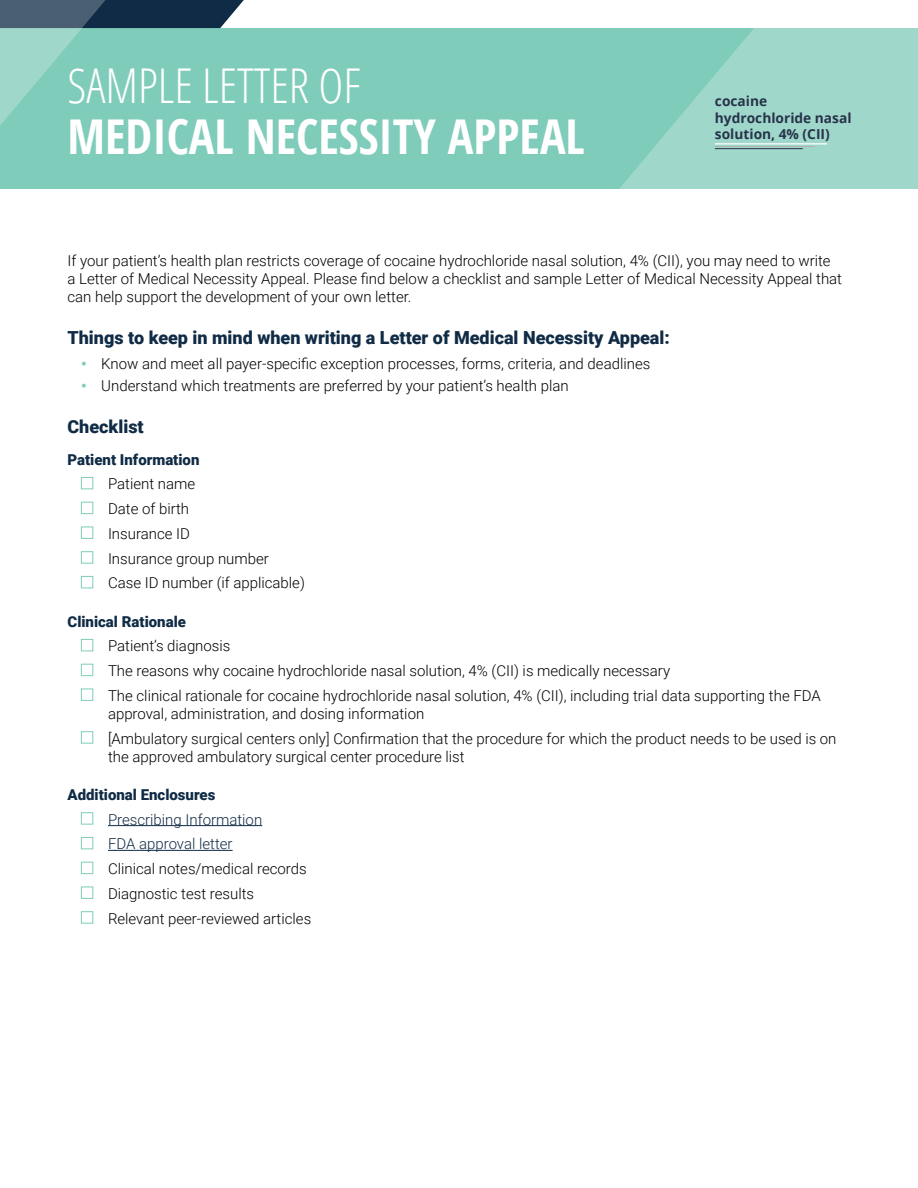
<style>
.page{position:relative;width:918px;height:1188px;background:#fff}
.page>*{position:absolute;margin:0;border:0;box-sizing:border-box;transform-origin:0 0}
.t1{font:700 condensed 48px "Open Sans";color:#fff}
.t2{font:300 condensed 48px "Open Sans";color:#fff}
.t3{font:900 18px "Roboto";color:#102b45}
.t4{font:300 15px/24.8px "Roboto";color:#000}
.t5{font:900 15px "Roboto";color:#102b45}
.t6{font:300 15px/24.8px "Roboto";color:#102b45}
.t7{font:700 13.8px/16.5px "Open Sans";color:#28334a}
.s1{font-weight:900;color:#80ccba}
</style>
<div class="page">
<hr style="left:108px;top:825px;width:154px;height:1px;background:#102b45">
<hr style="left:108px;top:850px;width:125px;height:1px;background:#102b45">
<div style="left:81px;top:477px;width:12px;height:12px;border:1px solid #80ccba"></div>
<div style="left:81px;top:502px;width:12px;height:12px;border:1px solid #80ccba"></div>
<div style="left:81px;top:527px;width:12px;height:12px;border:1px solid #80ccba"></div>
<div style="left:81px;top:551px;width:12px;height:13px;border:1px solid #80ccba"></div>
<div style="left:81px;top:576px;width:12px;height:12px;border:1px solid #80ccba"></div>
<div style="left:81px;top:639px;width:12px;height:12px;border:1px solid #80ccba"></div>
<div style="left:81px;top:664px;width:12px;height:12px;border:1px solid #80ccba"></div>
<div style="left:81px;top:689px;width:12px;height:12px;border:1px solid #80ccba"></div>
<div style="left:81px;top:731px;width:12px;height:13px;border:1px solid #80ccba"></div>
<div style="left:81px;top:812px;width:12px;height:13px;border:1px solid #80ccba"></div>
<div style="left:81px;top:837px;width:12px;height:12px;border:1px solid #80ccba"></div>
<div style="left:81px;top:862px;width:12px;height:12px;border:1px solid #80ccba"></div>
<div style="left:81px;top:887px;width:12px;height:12px;border:1px solid #80ccba"></div>
<div style="left:81px;top:911px;width:12px;height:13px;border:1px solid #80ccba"></div>
<div style="left:0;top:28px;width:918px;height:161px;background:#80ccba"></div>
<svg style="left:0;top:0;width:244px;height:125px"></svg>
<svg style="left:619px;top:28px;width:299px;height:161px;fill:#9fd8cb"></svg>
<hr style="left:715px;top:146px;width:100px;height:1px;background:#b1b1b1">
<hr style="left:715px;top:148px;width:88px;height:1px;background:#28334a">
<hr style="left:715px;top:143px;width:112px;height:1px;background:#fff">
<h1 class="t2" style="left:68px;top:53px;width:294px">SAMPLE LETTER OF</h1>
<h1 class="t1" style="left:68px;top:103px;width:519px">MEDICAL NECESSITY APPEAL</h1>
<p class="t7" style="left:715px;top:93px;width:138px">cocaine hydrochloride nasal solution, 4% (CII)</p>
<p class="t4" style="left:68px;top:251px;width:776px;line-height:18px">If your patient’s health plan restricts coverage of cocaine hydrochloride nasal solution, 4% (CII), you may need to write a Letter of Medical Necessity Appeal. Please find below a checklist and sample Letter of Medical Necessity Appeal that can help support the development of your own letter.</p>
<p class="t3" style="left:68px;top:325px;width:604px">Things to keep in mind when writing a Letter of Medical Necessity Appeal:</p>
<p class="t4" style="left:81px;top:351px;width:571px"><span class="s1">•</span> Know and meet all payer-specific exception processes, forms, criteria, and deadlines</p>
<p class="t4" style="left:81px;top:373px;width:489px"><span class="s1">•</span> Understand which treatments are preferred by your patient’s health plan</p>
<p class="t3" style="left:68px;top:414px;width:78px">Checklist</p>
<p class="t5" style="left:68px;top:449px;width:133px">Patient Information</p>
<p class="t4" style="left:108px;top:471px;width:198px">Patient name<br>Date of birth<br>Insurance ID<br>Insurance group number<br>Case ID number (if applicable)</p>
<p class="t5" style="left:68px;top:611px;width:120px">Clinical Rationale</p>
<p class="t4" style="left:108px;top:633px;width:714px">Patient’s diagnosis<br>The reasons why cocaine hydrochloride nasal solution, 4% (CII) is medically necessary<br>The clinical rationale for cocaine hydrochloride nasal solution, 4% (CII), including trial data supporting the FDA</p>
<p class="t4" style="left:108px;top:701px;width:730px">approval, administration, and dosing information<br>[Ambulatory surgical centers only] Confirmation that the procedure for which the product needs to be used is on</p>
<p class="t4" style="left:108px;top:743px;width:358px">the approved ambulatory surgical center procedure list</p>
<p class="t5" style="left:68px;top:784px;width:149px">Additional Enclosures</p>
<p class="t6" style="left:108px;top:806px;width:156px">Prescribing Information<br>FDA approval letter</p>
<p class="t4" style="left:108px;top:856px;width:205px">Clinical notes/medical records<br>Diagnostic test results<br>Relevant peer-reviewed articles</p>
</div>
